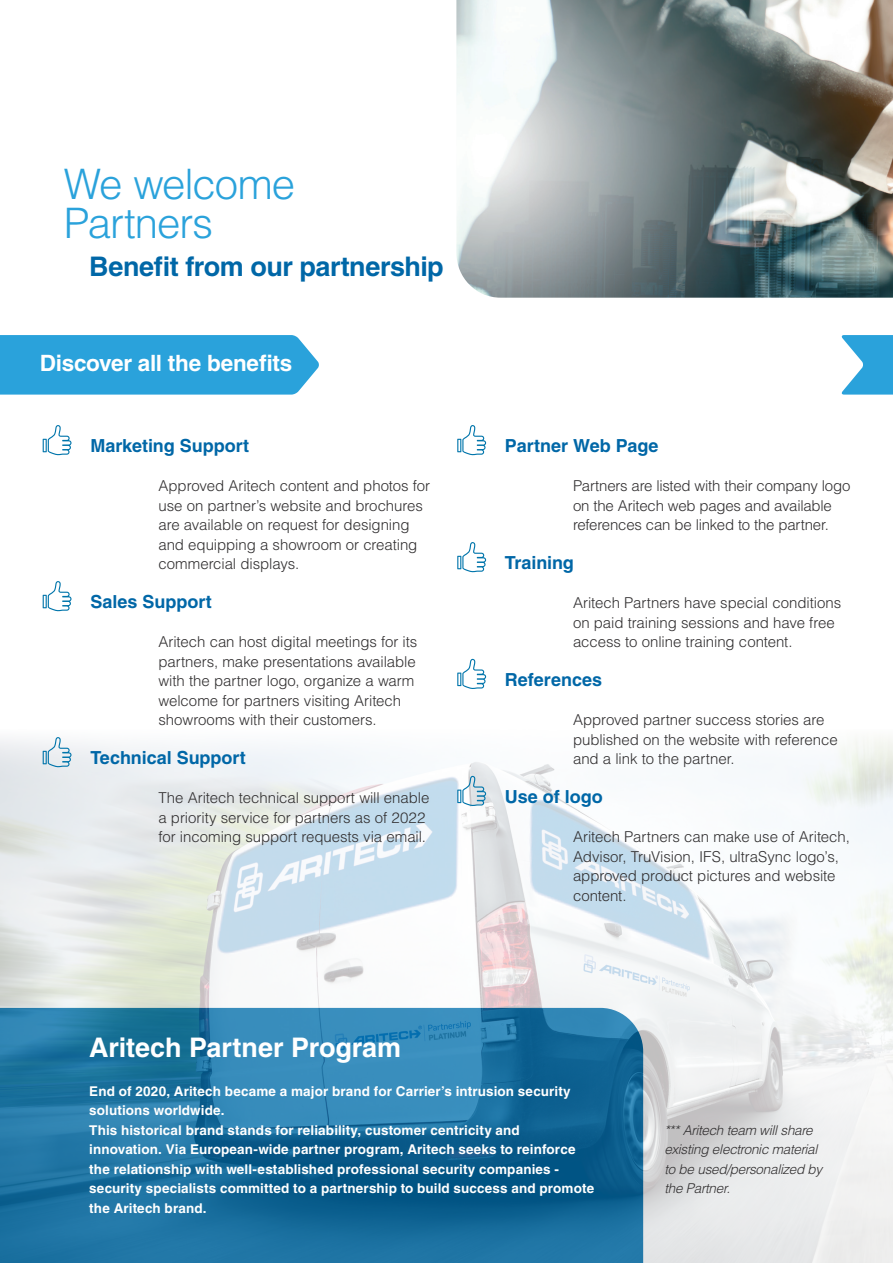
<style>
.page{position:relative;width:893px;height:1263px;background:#fff}
.page>*{position:absolute;margin:0;border:0;box-sizing:border-box;transform-origin:0 0}
.t1{font:300 42px/39px "Helvetica LT Std";letter-spacing:-.025em;color:#2aa2db}
.t2{font:700 27px "Helvetica LT Std";letter-spacing:-.015em;color:#0067a7}
.t3{font:700 27px "Helvetica LT Std";letter-spacing:-.005em;color:#fff}
.t4{font:700 22.5px "Helvetica LT Std";letter-spacing:-.01em;color:#fff}
.t5{font:700 18px "Helvetica LT Std";color:#0067a7}
.t6{font:300 15px/19.5px "Helvetica LT Std";letter-spacing:-.005em;color:#312f30}
.t7{font:700 13.5px/19.5px "Helvetica LT Std";letter-spacing:.01em;color:#fff}
.t8{font:italic 300 13.5px/19.5px "Helvetica LT Std";letter-spacing:-.02em;color:#312f30}
</style>
<div class="page">
<img style="left:0;top:739px;width:850px;height:524px">
<svg style="left:43px;top:439px;width:4px;height:13px"></svg>
<svg style="left:44px;top:425px;width:28px;height:30px"></svg>
<svg style="left:43px;top:595px;width:4px;height:13px"></svg>
<svg style="left:44px;top:581px;width:28px;height:30px"></svg>
<svg style="left:43px;top:751px;width:4px;height:13px"></svg>
<svg style="left:44px;top:737px;width:28px;height:30px"></svg>
<hr style="left:457px;top:439px;width:4px;height:13px;background:#4499c1">
<svg style="left:458px;top:425px;width:28px;height:30px"></svg>
<hr style="left:457px;top:556px;width:4px;height:13px;background:#4499c1">
<svg style="left:458px;top:542px;width:28px;height:30px"></svg>
<svg style="left:457px;top:672px;width:4px;height:14px"></svg>
<svg style="left:458px;top:659px;width:28px;height:30px"></svg>
<svg style="left:457px;top:789px;width:4px;height:14px"></svg>
<svg style="left:458px;top:776px;width:28px;height:30px"></svg>
<img style="left:456px;top:0;width:437px;height:298px">
<div style="left:0;top:335px;width:319px;height:60px;background:#2aa2db"></div>
<svg style="left:841px;top:335px;width:52px;height:60px"></svg>
<h1 class="t1" style="left:64px;top:164px;width:233px">We welcome<br>Partners</h1>
<h2 class="t2" style="left:89px;top:250px;width:356px">Benefit from our partnership</h2>
<h3 class="t4" style="left:40px;top:350px;width:254px">Discover all the benefits</h3>
<p class="t5" style="left:90px;top:435px;width:160px">Marketing Support</p>
<p class="t6" style="left:158px;top:476px;width:273px">Approved Aritech content and photos for use on partner’s website and brochures are available on request for designing and equipping a showroom or creating commercial displays.</p>
<p class="t5" style="left:90px;top:591px;width:123px">Sales Support</p>
<p class="t6" style="left:158px;top:632px;width:260px">Aritech can host digital meetings for its partners, make presentations available with the partner logo, organize a warm welcome for partners visiting Aritech showrooms with their customers.</p>
<p class="t5" style="left:90px;top:747px;width:157px">Technical Support</p>
<p class="t6" style="left:158px;top:788px;width:273px">The Aritech technical support will enable a priority service for partners as of 2022 for incoming support requests via email.</p>
<h2 class="t3" style="left:89px;top:1031px;width:313px">Aritech Partner Program</h2>
<p class="t5" style="left:505px;top:435px;width:155px">Partner Web Page</p>
<p class="t6" style="left:573px;top:476px;width:279px">Partners are listed with their company logo on the Aritech web pages and available references can be linked to the partner.</p>
<p class="t5" style="left:505px;top:552px;width:70px">Training</p>
<p class="t6" style="left:573px;top:593px;width:270px">Aritech Partners have special conditions on paid training sessions and have free access to online training content.</p>
<p class="t5" style="left:505px;top:669px;width:99px">References</p>
<p class="t6" style="left:573px;top:710px;width:266px">Approved partner success stories are published on the website with reference and a link to the partner.</p>
<p class="t5" style="left:505px;top:786px;width:99px">Use of logo</p>
<p class="t6" style="left:573px;top:827px;width:278px">Aritech Partners can make use of Aritech, Advisor, TruVision, IFS, ultraSync logo’s, approved product pictures and website content.</p>
<p class="t7" style="left:89px;top:1081px;width:506px">End of 2020, Aritech became a major brand for Carrier’s intrusion security solutions worldwide.<br>This historical brand stands for reliability, customer centricity and innovation. Via European-wide partner program, Aritech seeks to reinforce the relationship with well-established professional security companies - security specialists committed to a partnership to build success and promote the Aritech brand.</p>
<p class="t8" style="left:664px;top:1120px;width:159px">*** Aritech team will share existing electronic material to be used/personalized by the Partner.</p>
</div>
